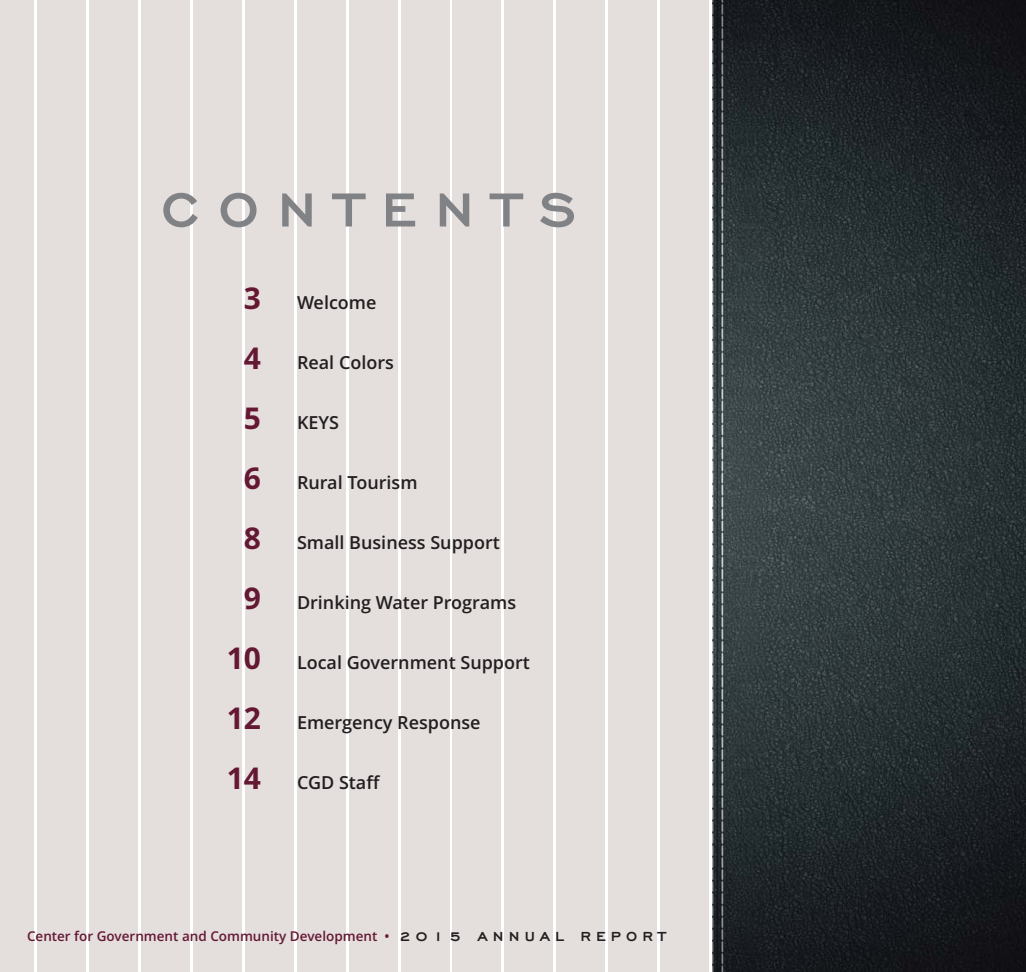
<style>
.page{position:relative;width:1026px;height:972px;background:#fff}
.page>*{position:absolute;margin:0;border:0;box-sizing:border-box;transform-origin:0 0}
.t1{font:700 60px "Engravers Gothic";letter-spacing:.35em;color:#808285}
.t2{font:600 18px "Open Sans";color:#231f20}
.t3{font:600 13.5px "Open Sans";color:#641833}
.s1{font-weight:700;font-size:30px;color:#641833}
.s2{font-family:"Engravers Gothic";font-weight:700;font-size:16.5px;color:#231f20}
</style>
<div class="page">
<div style="left:0;top:0;width:34px;height:972px;background:#e4dedd"></div>
<div style="left:37px;top:0;width:49px;height:972px;background:#e4dedd"></div>
<div style="left:89px;top:0;width:49px;height:972px;background:#e4dedd"></div>
<div style="left:141px;top:0;width:49px;height:972px;background:#e4dedd"></div>
<div style="left:193px;top:0;width:48px;height:972px;background:#e4dedd"></div>
<div style="left:245px;top:0;width:48px;height:972px;background:#e4dedd"></div>
<div style="left:297px;top:0;width:48px;height:972px;background:#e4dedd"></div>
<div style="left:349px;top:0;width:48px;height:972px;background:#e4dedd"></div>
<div style="left:401px;top:0;width:48px;height:972px;background:#e4dedd"></div>
<div style="left:453px;top:0;width:48px;height:972px;background:#e4dedd"></div>
<div style="left:505px;top:0;width:48px;height:972px;background:#e4dedd"></div>
<div style="left:557px;top:0;width:48px;height:972px;background:#e4dedd"></div>
<div style="left:609px;top:0;width:48px;height:972px;background:#e4dedd"></div>
<div style="left:660px;top:0;width:49px;height:972px;background:#e4dedd"></div>
<img style="left:712px;top:0;width:314px;height:972px">
<h1 class="t1" style="left:162px;top:171px;width:415px">CONTENTS</h1>
<p class="t2" style="left:244px;top:295px;width:134px"><span class="s1">3</span> Welcome</p>
<p class="t2" style="left:244px;top:355px;width:152px"><span class="s1">4</span> Real Colors</p>
<p class="t2" style="left:244px;top:415px;width:97px"><span class="s1">5</span> KEYS</p>
<p class="t2" style="left:244px;top:475px;width:175px"><span class="s1">6</span> Rural Tourism</p>
<p class="t2" style="left:244px;top:535px;width:258px"><span class="s1">8</span> Small Business Support</p>
<p class="t2" style="left:244px;top:595px;width:274px"><span class="s1">9</span> Drinking Water Programs</p>
<p class="t2" style="left:227px;top:655px;width:305px"><span class="s1">10</span> Local Government Support</p>
<p class="t2" style="left:227px;top:715px;width:255px"><span class="s1">12</span> Emergency Response</p>
<p class="t2" style="left:227px;top:775px;width:155px"><span class="s1">14</span> CGD Staff</p>
<p class="t3" style="left:27px;top:931px;width:640px">Center for Government and Community Development • <span class="s2">2 0 1 5 A N N U A L R E P O R T</span></p>
</div>
